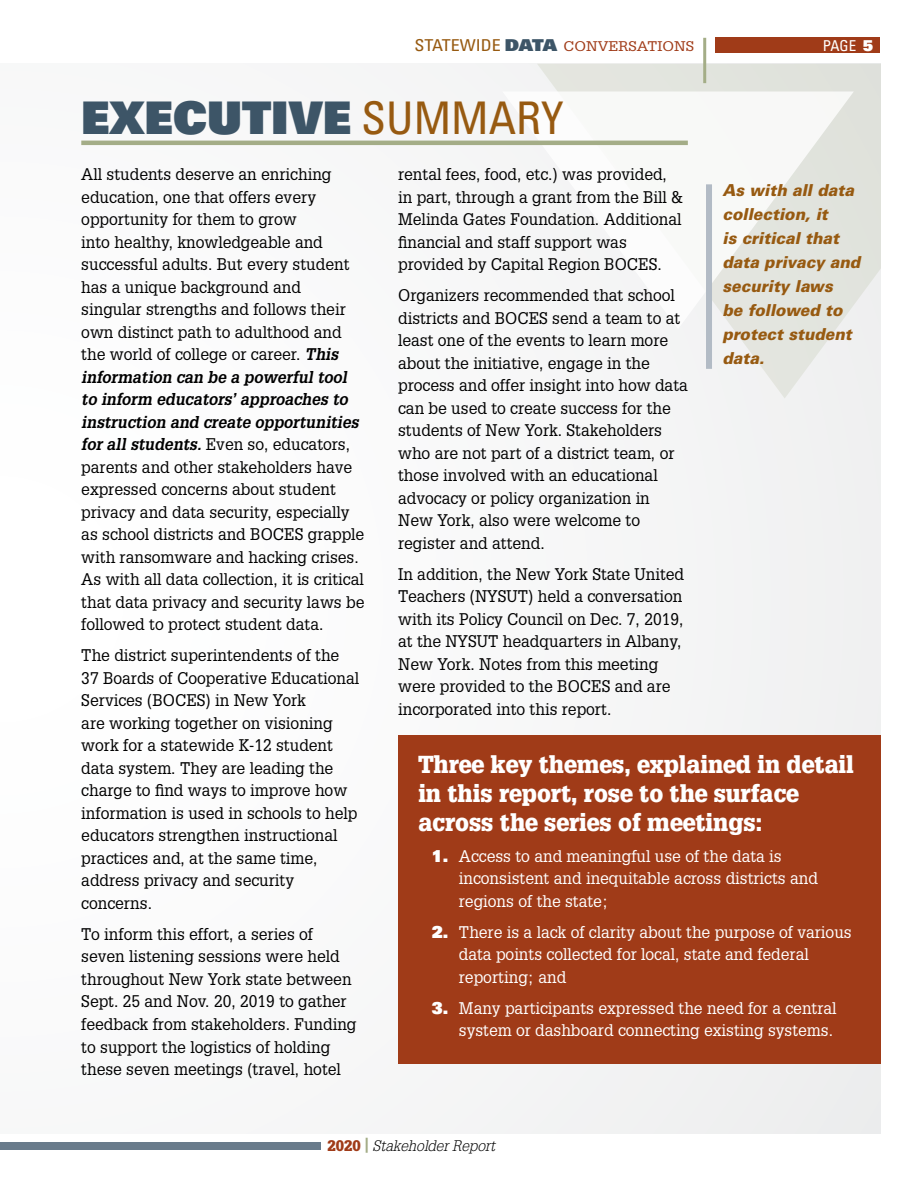
<style>
.page{position:relative;width:918px;height:1188px;background:#fff}
.page>*{position:absolute;margin:0;border:0;box-sizing:border-box;transform-origin:0 0}
.Section_Heading-H2{font:45px "Univers LT Std X Black";color:#3d5567}
.t1{font:900 24px/28.8px "Glypha LT Std";color:#fff;scale:.95 1}
.body_text{font:16.5px/22.5px "Glypha LT Std";color:#000;scale:.95 1}
.t2{font:16.5px/22.5px "Glypha LT Std";color:#fff;scale:.95 1}
.t3{font:italic 900 16.5px/24px "Univers LT Std";color:#975a11;scale:.95 1}
.t4{font:italic 300 15px "Glypha LT Std";color:#000}
.t5{font:condensed 15px "Univers LT Std";color:#fff}
.t6{font:13.65px "Glypha LT Std";color:#a03b18;scale:1.1 1}
.s1{font-family:"Univers LT Std";font-stretch:condensed;font-size:16.35px;color:#975a11}
.s2{font-family:"Univers LT Std X Black";font-size:16.35px;color:#3d5567}
.s3{font-family:"Univers LT Std X Black";font-stretch:normal}
.s4{font-family:"Univers LT Std";font-stretch:condensed;color:#975a11}
.s5{font-weight:700;font-style:italic}
.s6{font-family:"Univers LT Std X Black"}
.s7{font-weight:900;font-style:normal;color:#a03b18}
.s8{font-weight:900;font-style:normal;color:#a4ad87}
</style>
<div class="page">
<div style="left:0;top:64px;width:880px;height:1070px;background:#f9f9f9"></div>
<svg style="left:537px;top:64px;width:343px;height:335px;fill:#eff0f0"></svg>
<svg style="left:502px;top:91px;width:352px;height:238px"></svg>
<div style="left:0;top:1143px;width:321px;height:7px;background:#697b8b"></div>
<div style="left:706px;top:184px;width:6px;height:185px;background:#b2bbc5"></div>
<hr style="left:703px;top:38px;width:3px;height:45px;background:#a4ad87">
<div style="left:716px;top:38px;width:164px;height:15px;background:#a03b18"></div>
<div style="left:398px;top:735px;width:482px;height:329px;background:#a03b18"></div>
<hr style="left:81px;top:141px;width:607px;height:4px;background:#a4ad87">
<p class="t6" style="left:415px;top:38px;width:256px"><span class="s1">STATEWIDE</span> <span class="s2">DATA</span> CONVERSATIONS</p>
<p class="t5" style="left:823px;top:36px;width:52px">PAGE <span class="s3">5</span></p>
<h2 class="Section_Heading-H2" style="left:81px;top:88px;width:484px">EXECUTIVE <span class="s4">SUMMARY</span></h2>
<p class="body_text" style="left:398px;top:163px;width:302px">rental fees, food, etc.) was provided, in part, through a grant from the Bill &amp; Melinda Gates Foundation. Additional financial and staff support was provided by Capital Region BOCES.</p>
<p class="body_text" style="left:398px;top:284px;width:306px">Organizers recommended that school districts and BOCES send a team to at least one of the events to learn more about the initiative, engage in the process and offer insight into how data can be used to create success for the students of New York. Stakeholders who are not part of a district team, or those involved with an educational advocacy or policy organization in New York, also were welcome to register and attend.</p>
<p class="body_text" style="left:398px;top:562px;width:303px">In addition, the New York State United Teachers (NYSUT) held a conversation with its Policy Council on Dec. 7, 2019, at the NYSUT headquarters in Albany, New York. Notes from this meeting were provided to the BOCES and are incorporated into this report.</p>
<p class="body_text" style="left:81px;top:163px;width:299px">All students deserve an enriching education, one that offers every opportunity for them to grow<br>into healthy, knowledgeable and successful adults. But every student has a unique background and singular strengths and follows their own distinct path to adulthood and the world of college or career. <span class="s5">This information can be a powerful tool to inform educators’ approaches to instruction and create opportunities for all students.</span> Even so, educators, parents and other stakeholders have expressed concerns about student privacy and data security, especially as school districts and BOCES grapple with ransomware and hacking crises.<br>As with all data collection, it is critical that data privacy and security laws be followed to protect student data.</p>
<p class="body_text" style="left:81px;top:644px;width:294px">The district superintendents of the<br>37 Boards of Cooperative Educational<br>Services (BOCES) in New York<br>are working together on visioning work for a statewide K-12 student data system. They are leading the charge to find ways to improve how information is used in schools to help educators strengthen instructional practices and, at the same time, address privacy and security concerns.</p>
<p class="body_text" style="left:81px;top:923px;width:291px">To inform this effort, a series of seven listening sessions were held throughout New York state between Sept. 25 and Nov. 20, 2019 to gather feedback from stakeholders. Funding to support the logistics of holding these seven meetings (travel, hotel</p>
<p class="t3" style="left:723px;top:178px;width:147px">As with all data collection, it<br>is critical that data privacy and security laws<br>be followed to protect student data.</p>
<h3 class="t1" style="left:418px;top:750px;width:460px">Three key themes, explained in detail in this report, rose to the surface across the series of meetings:</h3>
<p class="t2" style="left:459px;top:844px;width:379px;text-indent:-27px"><span class="s6">1.</span> Access to and meaningful use of the data is inconsistent and inequitable across districts and regions of the state;</p>
<p class="t2" style="left:459px;top:920px;width:415px;text-indent:-27px"><span class="s6">2.</span> There is a lack of clarity about the purpose of various data points collected for local, state and federal reporting; and</p>
<p class="t2" style="left:432px;top:996px;width:427px;text-align:right"><span class="s6">3.</span> Many participants expressed the need for a central system or dashboard connecting existing systems.</p>
<p class="t4" style="left:328px;top:1137px;width:169px"><span class="s7">2020</span> <span class="s8">|</span> Stakeholder Report</p>
</div>
